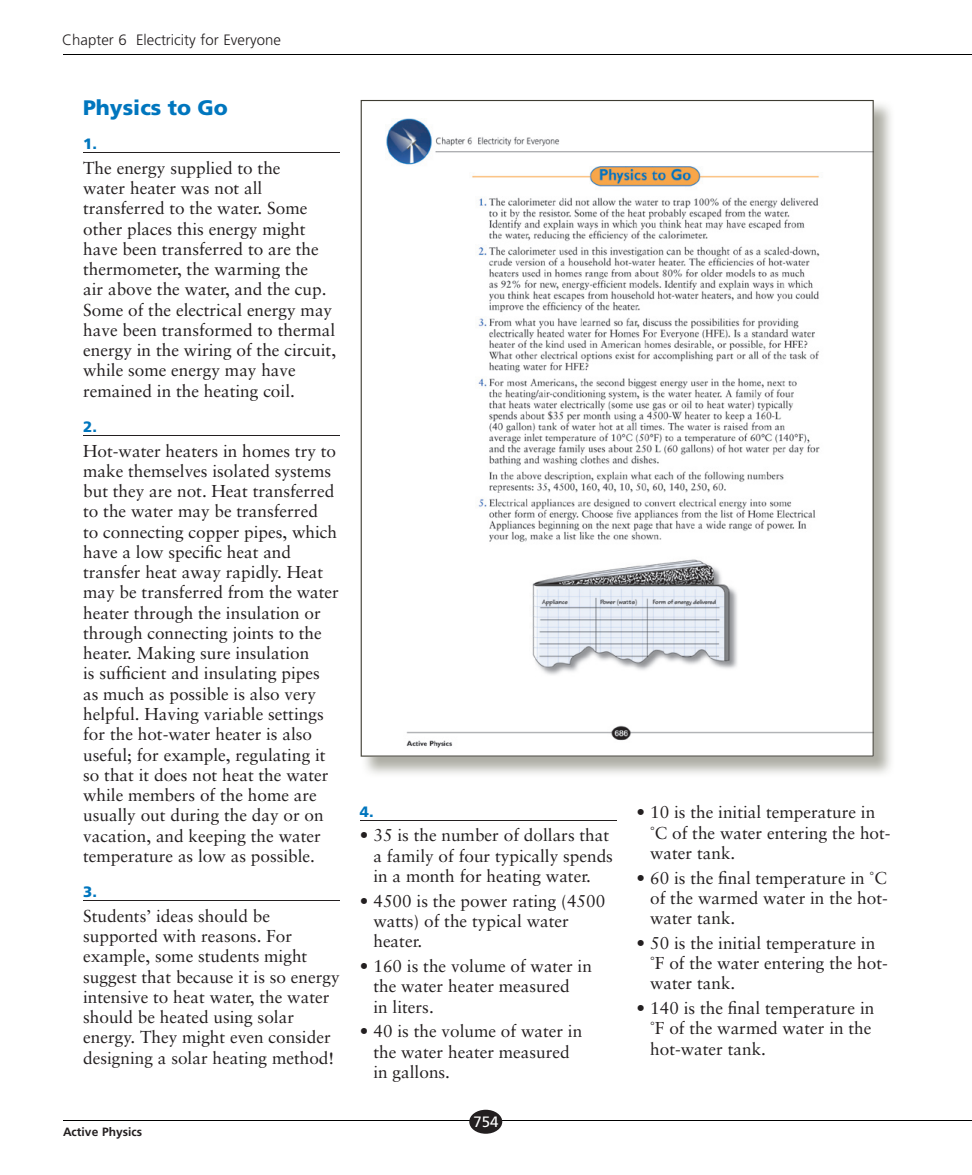
<style>
.page{position:relative;width:972px;height:1175px;background:#fff}
.page>*{position:absolute;margin:0;border:0;box-sizing:border-box;transform-origin:0 0}
.t1{font:900 21px "Frutiger";color:#0076be}
.t2{font:17.25px/20.2px "Sabon";color:#231f20}
.t3{font:300 15px "Frutiger";color:#231f20}
.t4{font:900 15px "Frutiger";color:#0076be}
.t5{font:15px "Frutiger";color:#fff}
.t6{font:700 12px "Frutiger";color:#231f20}
</style>
<div class="page">
<hr style="left:63px;top:54px;width:909px;height:1px;background:#000">
<hr style="left:63px;top:1120px;width:909px;height:1px;background:#000">
<div style="left:469px;top:1109px;width:33px;height:24px;background:#231f20;border-radius:50%"></div>
<svg style="left:361px;top:100px;width:513px;height:656px"></svg>
<hr style="left:83px;top:152px;width:257px;height:1px;background:#231f20">
<hr style="left:83px;top:435px;width:257px;height:1px;background:#231f20">
<hr style="left:83px;top:900px;width:257px;height:1px;background:#231f20">
<hr style="left:360px;top:819px;width:256px;height:1px;background:#231f20">
<p class="t3" style="left:62px;top:31px;width:220px">Chapter 6 Electricity for Everyone</p>
<p class="t1" style="left:83px;top:95px;width:146px">Physics to Go</p>
<p class="t4" style="left:83px;top:135px;width:15px">1.</p>
<p class="t2" style="left:83px;top:157px;width:255px">The energy supplied to the<br>water heater was not all transferred to the water. Some other places this energy might have been transferred to are the thermometer, the warming the<br>air above the water, and the cup.<br>Some of the electrical energy may have been transformed to thermal energy in the wiring of the circuit, while some energy may have remained in the heating coil.</p>
<p class="t4" style="left:83px;top:417px;width:15px">2.</p>
<p class="t2" style="left:83px;top:440px;width:257px">Hot-water heaters in homes try to make themselves isolated systems but they are not. Heat transferred to the water may be transferred<br>to connecting copper pipes, which have a low specific heat and transfer heat away rapidly. Heat may be transferred from the water heater through the insulation or through connecting joints to the heater. Making sure insulation<br>is sufficient and insulating pipes as much as possible is also very helpful. Having variable settings for the hot-water heater is also useful; for example, regulating it so that it does not heat the water while members of the home are usually out during the day or on vacation, and keeping the water temperature as low as possible.</p>
<p class="t4" style="left:83px;top:882px;width:15px">3.</p>
<p class="t2" style="left:83px;top:905px;width:258px">Students’ ideas should be supported with reasons. For example, some students might suggest that because it is so energy intensive to heat water, the water should be heated using solar energy. They might even consider designing a solar heating method!</p>
<p class="t6" style="left:63px;top:1124px;width:81px">Active Physics</p>
<p class="t4" style="left:360px;top:802px;width:15px">4.</p>
<p class="t2" style="left:373px;top:825px;width:241px;text-indent:-14px">• 35 is the number of dollars that a family of four typically spends in a month for heating water.</p>
<p class="t2" style="left:373px;top:890px;width:234px;text-indent:-14px">• 4500 is the power rating (4500 watts) of the typical water heater.</p>
<p class="t2" style="left:373px;top:955px;width:220px;text-indent:-14px">• 160 is the volume of water in the water heater measured<br>in liters.</p>
<p class="t2" style="left:373px;top:1021px;width:210px;text-indent:-14px">• 40 is the volume of water in the water heater measured in gallons.</p>
<p class="t5" style="left:474px;top:1112px;width:27px">754</p>
<p class="t2" style="left:650px;top:802px;width:242px;text-indent:-14px">• 10 is the initial temperature in ˚C of the water entering the hot&shy;water tank.</p>
<p class="t2" style="left:650px;top:867px;width:239px;text-align:justify;text-indent:-14px">• 60 is the final temperature in ˚C of the warmed water in the hot&shy;water tank.</p>
<p class="t2" style="left:650px;top:932px;width:239px;text-indent:-14px">• 50 is the initial temperature in ˚F of the water entering the hot&shy;water tank.</p>
<p class="t2" style="left:650px;top:997px;width:226px;text-indent:-14px">• 140 is the final temperature in ˚F of the warmed water in the hot-water tank.</p>
</div>
